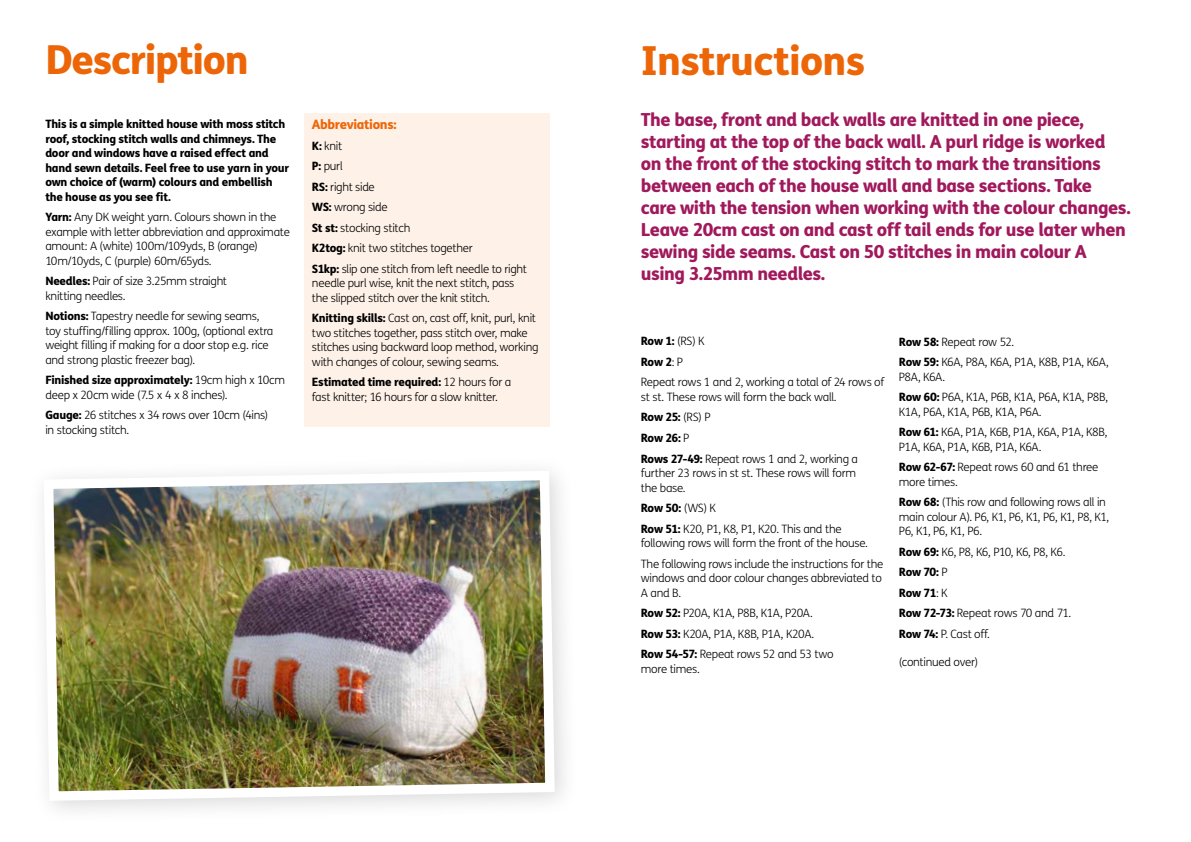
<style>
.page{position:relative;width:1191px;height:842px;background:#fff}
.page>*{position:absolute;margin:0;border:0;box-sizing:border-box;transform-origin:0 0}
.t1{font:800 40px "FS Me";letter-spacing:-.02em;color:#ec6608}
.t2{font:800 18px/22px "FS Me";letter-spacing:-.025em;color:#a0195c}
.t3{font:800 13px "FS Me";letter-spacing:-.025em;color:#ec6608}
.t4{font:300 11.5px/20.5px "FS Me";letter-spacing:-.025em;color:#000}
.t5{font:800 11.5px/14.5px "FS Me";letter-spacing:-.025em;color:#000}
.s1{font-weight:800}
</style>
<div class="page">
<div style="left:304px;top:113px;width:245px;height:314px;background:#fef1e8"></div>
<img style="left:43px;top:470px;width:516px;height:336px">
<h1 class="t1" style="left:45px;top:28px;width:205px">Description</h1>
<h1 class="t1" style="left:641px;top:29px;width:226px">Instructions</h1>
<p class="t5" style="left:45px;top:116px;width:245px">This is a simple knitted house with moss stitch roof, stocking stitch walls and chimneys. The door and windows have a raised effect and hand sewn details. Feel free to use yarn in your own choice of (warm) colours and embellish the house as you see fit.</p>
<p class="t4" style="left:45px;top:210px;width:246px;line-height:14.5px"><span class="s1">Yarn:</span> Any DK weight yarn. Colours shown in the example with letter abbreviation and approximate amount: A (white) 100m/109yds, B (orange)<br>10m/10yds, C (purple) 60m/65yds.</p>
<p class="t4" style="left:45px;top:274px;width:183px;line-height:14.5px"><span class="s1">Needles:</span> Pair of size 3.25mm straight knitting needles.</p>
<p class="t4" style="left:45px;top:309px;width:229px;line-height:14.5px"><span class="s1">Notions:</span> Tapestry needle for sewing seams, toy stuffing/filling approx. 100g, (optional extra weight filling if making for a door stop e.g. rice and strong plastic freezer bag).</p>
<p class="t4" style="left:45px;top:373px;width:241px;line-height:14.5px"><span class="s1">Finished size approximately:</span> 19cm high x 10cm deep x 20cm wide (7.5 x 4 x 8 inches).</p>
<p class="t4" style="left:45px;top:408px;width:224px;line-height:14.5px"><span class="s1">Gauge:</span> 26 stitches x 34 rows over 10cm (4ins) in stocking stitch.</p>
<p class="t2" style="left:641px;top:108px;width:491px">The base, front and back walls are knitted in one piece, starting at the top of the back wall. A purl ridge is worked<br>on the front of the stocking stitch to mark the transitions between each of the house wall and base sections. Take care with the tension when working with the colour changes.<br>Leave 20cm cast on and cast off tail ends for use later when sewing side seams. Cast on 50 stitches in main colour A using 3.25mm needles.</p>
<p class="t3" style="left:312px;top:114px;width:86px">Abbreviations:</p>
<p class="t4" style="left:312px;top:135px;width:217px"><span class="s1">K:</span> knit<br><span class="s1">P:</span> purl<br><span class="s1">RS:</span> right side<br><span class="s1">WS:</span> wrong side<br><span class="s1">St st:</span> stocking stitch<br><span class="s1">K2tog:</span> knit two stitches together<br><span class="s1">S1kp:</span> slip one stitch from left needle to right</p>
<p class="t4" style="left:312px;top:276px;width:204px;line-height:14.5px">needle purl wise, knit the next stitch, pass the slipped stitch over the knit stitch.</p>
<p class="t4" style="left:312px;top:311px;width:228px;line-height:14.5px"><span class="s1">Knitting skills:</span> Cast on, cast off, knit, purl, knit two stitches together, pass stitch over, make stitches using backward loop method, working with changes of colour, sewing seams.</p>
<p class="t4" style="left:312px;top:375px;width:201px;line-height:14.5px"><span class="s1">Estimated time required:</span> 12 hours for a fast knitter; 16 hours for a slow knitter.</p>
<p class="t4" style="left:641px;top:331px;width:245px"><span class="s1">Row 1:</span> (RS) K<br><span class="s1">Row 2</span>: P<br>Repeat rows 1 and 2, working a total of 24 rows of</p>
<p class="t4" style="left:641px;top:386px;width:219px">st st. These rows will form the back wall.<br><span class="s1">Row 25:</span> (RS) P<br><span class="s1">Row 26:</span> P<br><span class="s1">Rows 27-49:</span> Repeat rows 1 and 2, working a</p>
<p class="t4" style="left:641px;top:465px;width:217px;line-height:14.5px">further 23 rows in st st. These rows will form the base.</p>
<p class="t4" style="left:641px;top:497px;width:202px"><span class="s1">Row 50:</span> (WS) K<br><span class="s1">Row 51:</span> K20, P1, K8, P1, K20. This and the</p>
<p class="t4" style="left:641px;top:532px;width:244px">following rows will form the front of the house.<br>The following rows include the instructions for the</p>
<p class="t4" style="left:641px;top:570px;width:242px;line-height:14.5px">windows and door colour changes abbreviated to<br>A and B.</p>
<p class="t4" style="left:641px;top:602px;width:194px"><span class="s1">Row 52:</span> P20A, K1A, P8B, K1A, P20A.<br><span class="s1">Row 53:</span> K20A, P1A, K8B, P1A, K20A.<br><span class="s1">Row 54-57:</span> Repeat rows 52 and 53 two</p>
<p class="t4" style="left:641px;top:658px;width:61px">more times.</p>
<p class="t4" style="left:899px;top:331px;width:211px"><span class="s1">Row 58:</span> Repeat row 52.<br><span class="s1">Row 59:</span> K6A, P8A, K6A, P1A, K8B, P1A, K6A,</p>
<p class="t4" style="left:899px;top:366px;width:211px">P8A, K6A.<br><span class="s1">Row 60:</span> P6A, K1A, P6B, K1A, P6A, K1A, P8B,</p>
<p class="t4" style="left:899px;top:401px;width:210px">K1A, P6A, K1A, P6B, K1A, P6A.<br><span class="s1">Row 61:</span> K6A, P1A, K6B, P1A, K6A, P1A, K8B,</p>
<p class="t4" style="left:899px;top:436px;width:201px">P1A, K6A, P1A, K6B, P1A, K6A.<br><span class="s1">Row 62-67:</span> Repeat rows 60 and 61 three</p>
<p class="t4" style="left:899px;top:471px;width:208px">more times.<br><span class="s1">Row 68:</span> (This row and following rows all in</p>
<p class="t4" style="left:899px;top:509px;width:212px;line-height:14.5px">main colour A). P6, K1, P6, K1, P6, K1, P8, K1,<br>P6, K1, P6, K1, P6.</p>
<p class="t4" style="left:899px;top:541px;width:174px"><span class="s1">Row 69:</span> K6, P8, K6, P10, K6, P8, K6.<br><span class="s1">Row 70:</span> P<br><span class="s1">Row 71</span>: K<br><span class="s1">Row 72-73:</span> Repeat rows 70 and 71.<br><span class="s1">Row 74:</span> P. Cast off.</p>
<p class="t4" style="left:899px;top:652px;width:81px">(continued over)</p>
</div>
